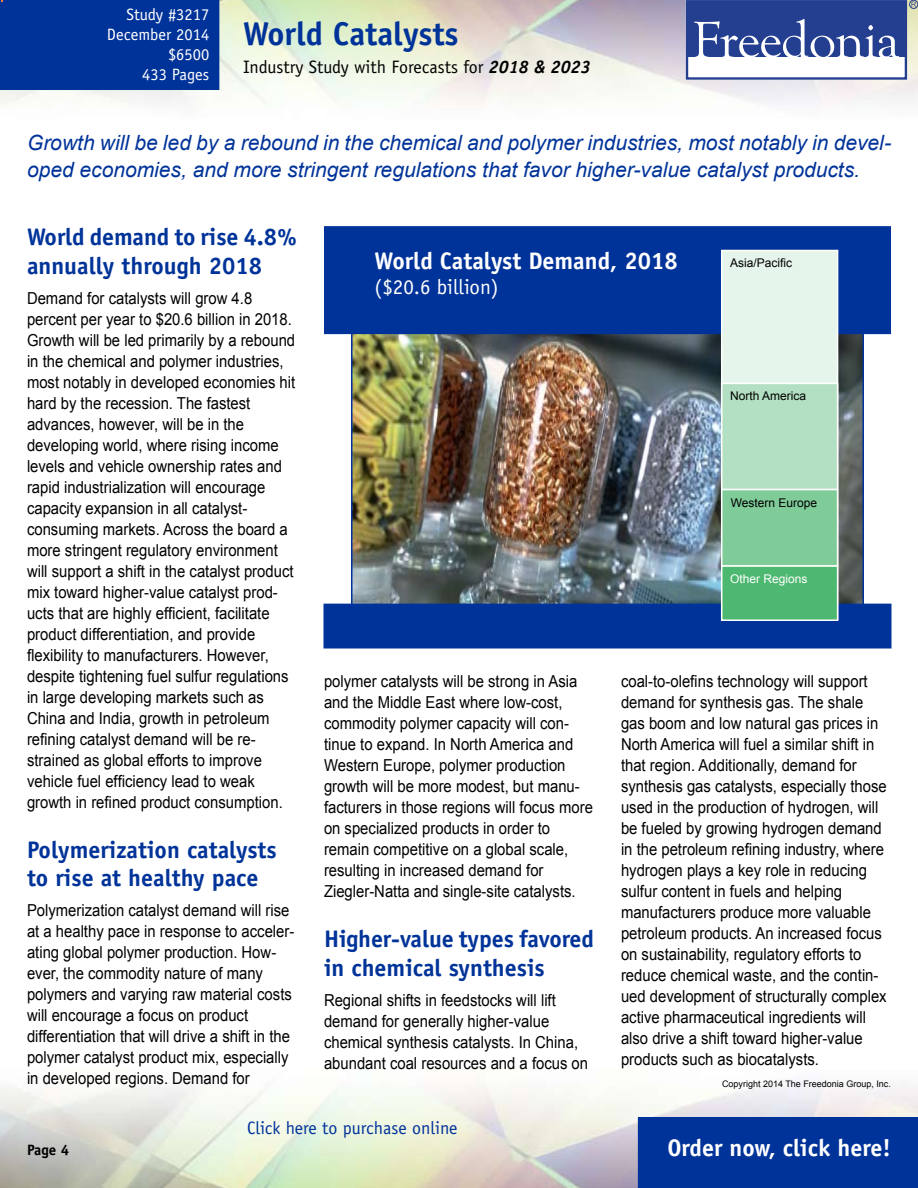
<style>
.page{position:relative;width:918px;height:1188px;background:#fff}
.page>*{position:absolute;margin:0;border:0;box-sizing:border-box;transform-origin:0 0}
.t1{font:700 33px "Officina Sans";color:#039}
.t2{font:700 24px/28.8px "Officina Sans";color:#039}
.t3{font:700 24px "Officina Sans";color:#fff}
.t4{font:italic 21px/27px "Arial";color:#039}
.t5{font:21px "Officina Sans";color:#fff}
.t6{font:18px "Officina Sans";color:#000}
.t7{font:18px "Officina Sans";color:#039}
.t8{font:16.5px/21px "Arial";color:#000;scale:.9 1}
.t9{font:16.5px/19.8px "Officina Sans";color:#fff;text-align:right}
.t10{font:700 15px "Officina Sans";color:#000}
.t11{font:12px "Arial";color:#000}
.t12{font:12px "Arial";color:#fff}
.t13{font:9px "Arial";color:#000}
.s1{font-weight:700;font-style:italic}
</style>
<div class="page">
<div style="left:638px;top:1117px;width:280px;height:71px;background:#039"></div>
<div style="left:686px;top:0;width:221px;height:80px;border:2px solid #243e90"></div>
<div style="left:687px;top:1px;width:218px;height:56px;background:#243e90"></div>
<svg style="left:694px;top:19px;width:205px;height:38px"></svg>
<div style="left:909px;top:0;width:9px;height:9px;border:1px solid #243e90;border-radius:50%"></div>
<svg style="left:911px;top:2px;width:5px;height:5px"></svg>
<img style="left:354px;top:334px;width:507px;height:270px">
<div style="left:325px;top:227px;width:565px;height:106px;background:#039"></div>
<div style="left:324px;top:226px;width:567px;height:108px;border:2px solid #039"></div>
<div style="left:0;top:0;width:219px;height:90px;background:#039"></div>
<div style="left:324px;top:604px;width:567px;height:44px;background:#039"></div>
<div style="left:722px;top:250px;width:116px;height:369px;background:#e6f5eb"></div>
<div style="left:721px;top:250px;width:117px;height:370px;border:2px solid #fff"></div>
<div style="left:722px;top:383px;width:116px;height:107px;background:#b3e0c2"></div>
<div style="left:721px;top:383px;width:117px;height:107px;border:2px solid #fff"></div>
<div style="left:722px;top:490px;width:116px;height:76px;background:#80cc99"></div>
<div style="left:721px;top:489px;width:117px;height:78px;border:2px solid #fff"></div>
<div style="left:722px;top:566px;width:116px;height:54px;background:#4db870"></div>
<div style="left:721px;top:565px;width:117px;height:56px;border:2px solid #fff"></div>
<p class="t9" style="left:107px;top:5px;width:104px">Study #3217<br>December 2014 $6500<br>433 Pages</p>
<h1 class="t1" style="left:243px;top:13px;width:217px">World Catalysts</h1>
<p class="t6" style="left:243px;top:57px;width:349px">Industry Study with Forecasts for <span class="s1">2018 &amp; 2023</span></p>
<p class="t4" style="left:27px;top:130px;width:866px">Growth will be led by a rebound in the chemical and polymer industries, most notably in devel&shy;oped economies, and more stringent regulations that favor higher-value catalyst products.</p>
<h2 class="t2" style="left:27px;top:222px;width:272px">World demand to rise 4.8% annually through 2018</h2>
<p class="t8" style="left:27px;top:288px;width:300px">Demand for catalysts will grow 4.8 percent per year to $20.6 billion in 2018.<br>Growth will be led primarily by a rebound in the chemical and polymer industries, most notably in developed economies hit hard by the recession. The fastest advances, however, will be in the developing world, where rising income levels and vehicle ownership rates and rapid industrialization will encourage capacity expansion in all catalyst&shy;consuming markets. Across the board a more stringent regulatory environment will support a shift in the catalyst product mix toward higher-value catalyst prod&shy;ucts that are highly efficient, facilitate product differentiation, and provide flexibility to manufacturers. However, despite tightening fuel sulfur regulations in large developing markets such as China and India, growth in petroleum refining catalyst demand will be re&shy;strained as global efforts to improve vehicle fuel efficiency lead to weak growth in refined product consumption.</p>
<h2 class="t2" style="left:27px;top:835px;width:251px">Polymerization catalysts to rise at healthy pace</h2>
<p class="t8" style="left:27px;top:900px;width:299px">Polymerization catalyst demand will rise at a healthy pace in response to acceler&shy;ating global polymer production. How&shy;ever, the commodity nature of many polymers and varying raw material costs will encourage a focus on product differentiation that will drive a shift in the polymer catalyst product mix, especially in developed regions. Demand for</p>
<h2 class="t3" style="left:375px;top:245px;width:305px">World Catalyst Demand, 2018</h2>
<p class="t5" style="left:375px;top:274px;width:126px">($20.6 billion)</p>
<p class="t11" style="left:730px;top:255px;width:64px">Asia/Pacific</p>
<p class="t11" style="left:730px;top:388px;width:78px">North America</p>
<p class="t11" style="left:731px;top:495px;width:88px">Western Europe</p>
<p class="t12" style="left:730px;top:571px;width:79px">Other Regions</p>
<p class="t8" style="left:324px;top:671px;width:300px">polymer catalysts will be strong in Asia and the Middle East where low-cost, commodity polymer capacity will con&shy;tinue to expand. In North America and Western Europe, polymer production growth will be more modest, but manu&shy;facturers in those regions will focus more on specialized products in order to remain competitive on a global scale, resulting in increased demand for Ziegler-Natta and single-site catalysts.</p>
<h2 class="t2" style="left:324px;top:924px;width:271px">Higher-value types favored in chemical synthesis</h2>
<p class="t8" style="left:324px;top:989px;width:295px">Regional shifts in feedstocks will lift demand for generally higher-value chemical synthesis catalysts. In China, abundant coal resources and a focus on</p>
<p class="t8" style="left:621px;top:671px;width:297px">coal-to-olefins technology will support demand for synthesis gas. The shale gas boom and low natural gas prices in North America will fuel a similar shift in that region. Additionally, demand for synthesis gas catalysts, especially those used in the production of hydrogen, will be fueled by growing hydrogen demand in the petroleum refining industry, where hydrogen plays a key role in reducing sulfur content in fuels and helping manufacturers produce more valuable petroleum products. An increased focus on sustainability, regulatory efforts to reduce chemical waste, and the contin&shy;ued development of structurally complex active pharmaceutical ingredients will also drive a shift toward higher-value products such as biocatalysts.</p>
<p class="t13" style="left:722px;top:1077px;width:170px">Copyright 2014 The Freedonia Group, Inc.</p>
<p class="t7" style="left:247px;top:1117px;width:212px">Click here to purchase online</p>
<p class="t10" style="left:27px;top:1140px;width:31px">Page</p>
<h2 class="t3" style="left:667px;top:1133px;width:225px">Order now, click here!</h2>
</div>
